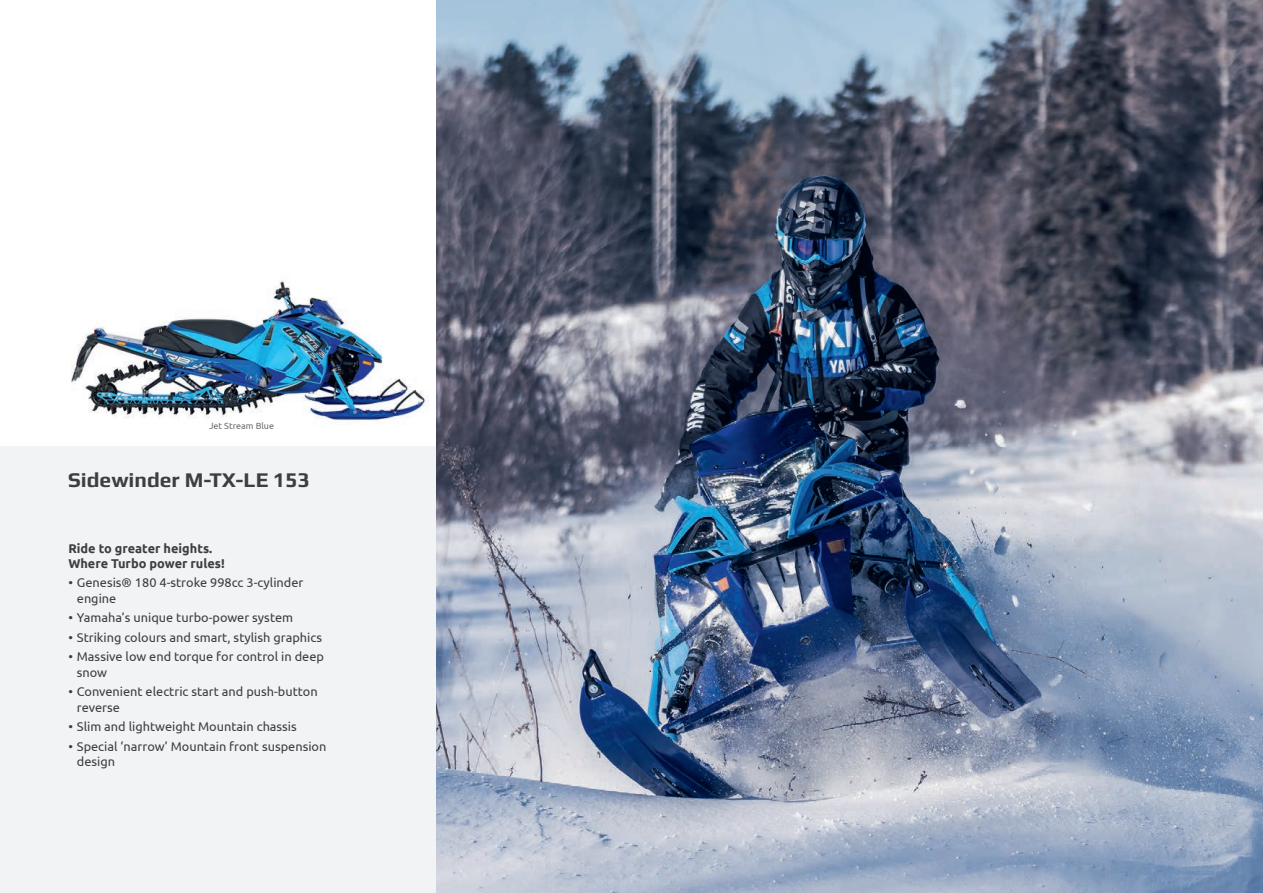
<style>
.page{position:relative;width:1263px;height:893px;background:#fff}
.page>*{position:absolute;margin:0;border:0;box-sizing:border-box;transform-origin:0 0}
.t1{font:700 21px "Play";color:#3e3e3f}
.t2{font:12.75px/15.3px "Ubuntu";color:#3e3e3f}
.t3{font:700 12.75px/15.3px "Ubuntu";color:#3e3e3f}
.t4{font:9px "Ubuntu";color:#6c6d70}
</style>
<div class="page">
<div style="left:0;top:446px;width:1263px;height:447px;background:#f2f3f4"></div>
<hr style="left:436px;top:468px;width:1px;height:391px;background:#bcbdc0">
<img style="left:71px;top:280px;width:358px;height:142px">
<img style="left:437px;top:0;width:826px;height:893px">
<p class="t4" style="left:209px;top:420px;width:67px">Jet Stream Blue</p>
<h1 class="t1" style="left:68px;top:468px;width:243px">Sidewinder M-TX-LE 153</h1>
<p class="t3" style="left:68px;top:540px;width:158px">Ride to greater heights.<br>Where Turbo power rules!</p>
<p class="t2" style="left:77px;top:575px;width:228px;text-indent:-9px">• Genesis® 180 4-stroke 998cc 3-cylinder engine</p>
<p class="t2" style="left:68px;top:610px;width:226px">• Yamaha’s unique turbo-power system</p>
<p class="t2" style="left:68px;top:629px;width:255px">• Striking colours and smart, stylish graphics</p>
<p class="t2" style="left:77px;top:649px;width:249px;text-indent:-9px">• Massive low end torque for control in deep snow</p>
<p class="t2" style="left:77px;top:684px;width:242px;text-indent:-9px">• Convenient electric start and push-button reverse</p>
<p class="t2" style="left:68px;top:718px;width:230px">• Slim and lightweight Mountain chassis</p>
<p class="t2" style="left:77px;top:738px;width:251px;text-indent:-9px">• Special ‘narrow’ Mountain front suspension design</p>
</div>
